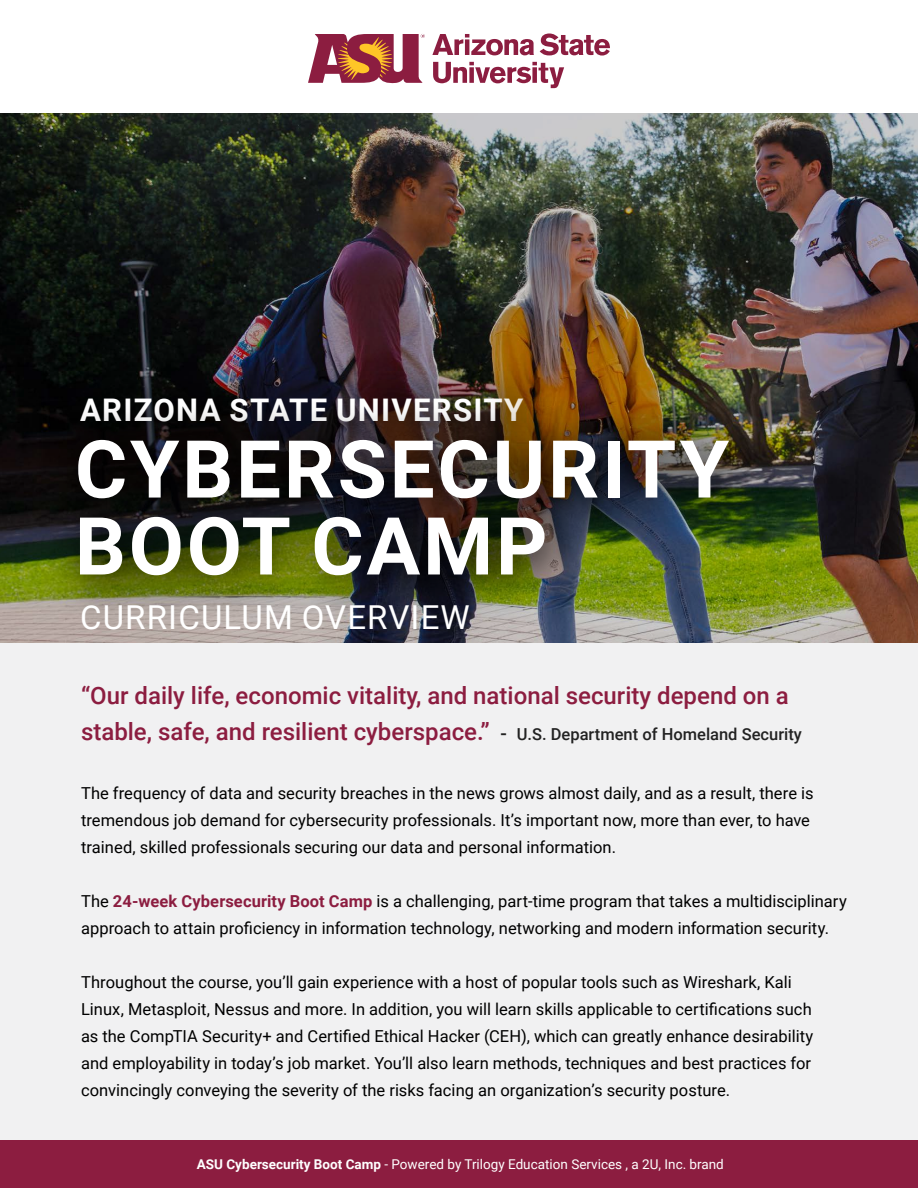
<style>
.page{position:relative;width:918px;height:1188px;background:#fff}
.page>*{position:absolute;margin:0;border:0;box-sizing:border-box;transform-origin:0 0}
.t1{font:700 79.95px/76.9px "Roboto";letter-spacing:.035em;color:#fff}
.t2{font:33px "Roboto";letter-spacing:.035em;color:#fff}
.t3{font:700 31.2px "Roboto";letter-spacing:.04em;color:#fff}
.t4{font:500 24px/36px "Roboto";color:#8c1d40}
.t5{font:16.5px/27px "Roboto";color:#000}
.t6{font:13.5px "Roboto";color:#fff}
.s1{font-size:19.5px;color:#222}
.s2{font-size:16.5px;color:#222}
.s3{font-weight:700;color:#8c1d40}
.s4{font-weight:700}
</style>
<div class="page">
<img style="left:0;top:113px;width:918px;height:530px">
<div style="left:0;top:643px;width:918px;height:497px;background:#f1f1f2"></div>
<div style="left:0;top:1140px;width:918px;height:48px;background:#8c1d40"></div>
<img style="left:44px;top:359px;width:525px;height:42px">
<img style="left:39px;top:401px;width:736px;height:222px">
<svg style="left:308px;top:34px;width:117px;height:50px"></svg>
<svg style="left:432px;top:34px;width:102px;height:21px"></svg>
<svg style="left:540px;top:34px;width:70px;height:22px"></svg>
<svg style="left:433px;top:62px;width:131px;height:26px"></svg>
<h3 class="t3" style="left:80px;top:388px;width:445px">ARIZONA STATE UNIVERSITY</h3>
<h1 class="t1" style="left:75px;top:428px;width:656px">CYBERSECURITY<br>BOOT CAMP</h1>
<h2 class="t2" style="left:80px;top:594px;width:391px">CURRICULUM OVERVIEW</h2>
<h3 class="t4" style="left:81px;top:677px;width:722px">“Our daily life, economic vitality, and national security depend on a stable, safe, and resilient cyberspace.” <span class="s1">-</span> <span class="s2">U.S. Department of Homeland Security</span></h3>
<p class="t5" style="left:81px;top:779px;width:734px">The frequency of data and security breaches in the news grows almost daily, and as a result, there is tremendous job demand for cybersecurity professionals. It’s important now, more than ever, to have trained, skilled professionals securing our data and personal information.</p>
<p class="t5" style="left:81px;top:887px;width:767px">The <span class="s3">24-week Cybersecurity Boot Camp</span> is a challenging, part-time program that takes a multidisciplinary approach to attain proficiency in information technology, networking and modern information security.</p>
<p class="t5" style="left:81px;top:968px;width:734px">Throughout the course, you’ll gain experience with a host of popular tools such as Wireshark, Kali Linux, Metasploit, Nessus and more. In addition, you will learn skills applicable to certifications such as the CompTIA Security+ and Certified Ethical Hacker (CEH), which can greatly enhance desirability and employability in today’s job market. You’ll also learn methods, techniques and best practices for convincingly conveying the severity of the risks facing an organization’s security posture.</p>
<p class="t6" style="left:197px;top:1155px;width:529px"><span class="s4">ASU Cybersecurity Boot Camp</span> - Powered by Trilogy Education Services , a 2U, Inc. brand</p>
</div>
